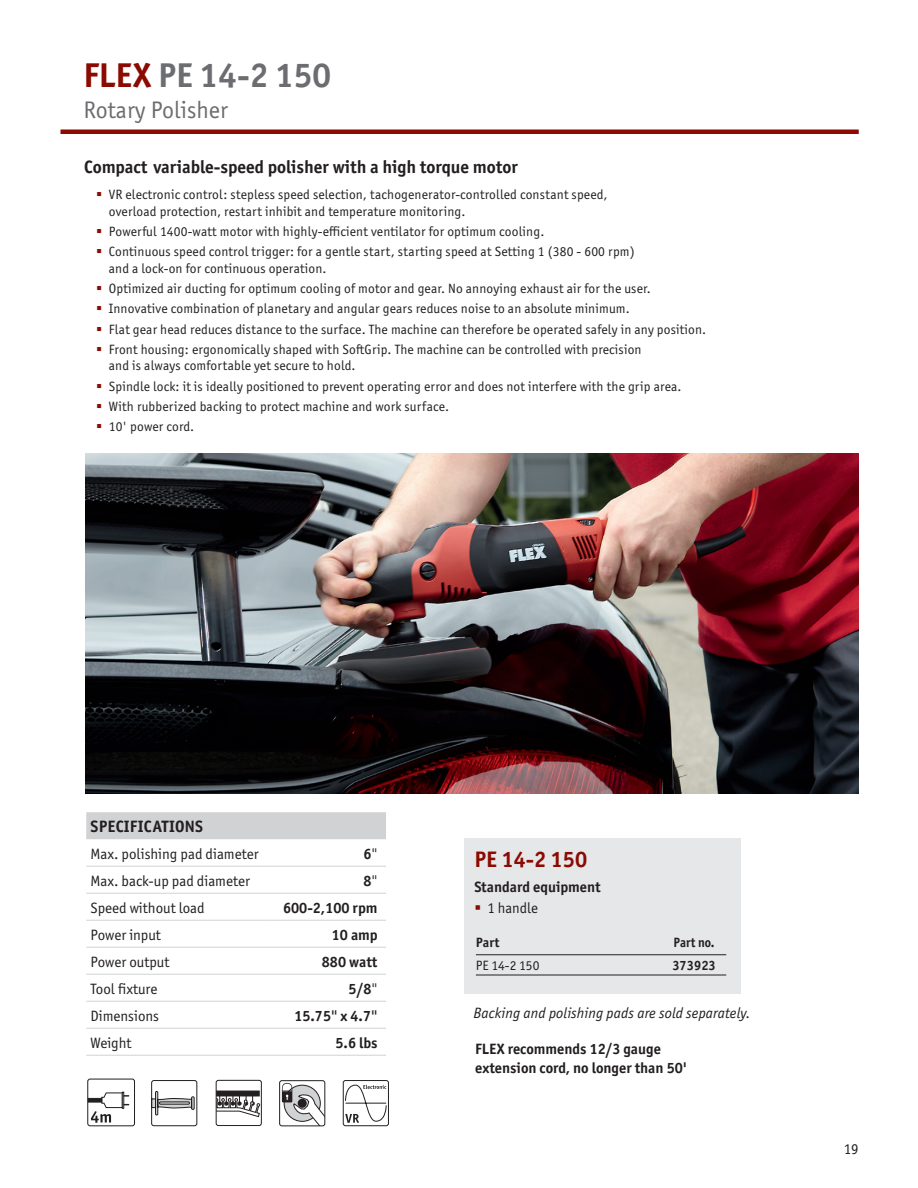
<style>
.page{position:relative;width:918px;height:1188px;background:#fff}
.page>*{position:absolute;margin:0;border:0;box-sizing:border-box;transform-origin:0 0}
.t1{font:700 34.5px "Officina Sans ITC Pro";color:#6c6d70}
.t2{font:24px "Officina Sans ITC Pro";color:#6c6d70}
.Produktbezeichnung{font:700 22.5px "Officina Sans ITC Pro";color:#8b0a02}
.ZAB_12pt{font:700 18px "Officina Sans ITC Pro";color:#231f20}
.t3{font:700 16.5px "Officina Sans ITC Pro";letter-spacing:.015em;color:#231f20}
.ZAB_8pt_rechtsbündig{font:700 15px/21px "Officina Sans ITC Pro";color:#231f20}
.ZAB_8pt{font:15px "Officina Sans ITC Pro";color:#231f20}
.Aufzaehlung_3mm_einz{font:italic 15px "Officina Sans ITC Pro";letter-spacing:.005em;color:#231f20}
.Aufzaehlung_3mm_einz-2{font:13.5px/16.5px "Officina Sans ITC Pro";letter-spacing:.01em;color:#231f20}
.Text{font:700 13.5px "Officina Sans ITC Pro";color:#231f20}
.Bestell-Nr{font:13.5px "Officina Sans ITC Pro";color:#231f20}
.Text-2{font:700 13.5px "Officina Sans ITC Pro";color:#231f20;scale:.93 1}
.s1{color:#8b0a02}
.s2{font-family:"Helvetica Neue LT Std";font-weight:400;font-stretch:condensed}
.s3{font-family:"Helvetica Neue LT Std";font-weight:500;font-stretch:condensed}
.s4{font-weight:400}
.s5{font-family:"Helvetica Neue LT Pro"}
</style>
<div class="page">
<img style="left:85px;top:453px;width:773px;height:341px">
<div style="left:87px;top:1079px;width:48px;height:47px;border:1px solid #231f20;border-radius:2px"></div>
<svg style="left:88px;top:1092px;width:41px;height:31px"></svg>
<svg style="left:151px;top:1080px;width:47px;height:47px"></svg>
<svg style="left:218px;top:1091px;width:42px;height:26px"></svg>
<div style="left:216px;top:1080px;width:46px;height:46px;border:1px solid #231f20;border-radius:2px"></div>
<div style="left:279px;top:1080px;width:46px;height:46px;border:1px solid #231f20;border-radius:2px"></div>
<svg style="left:282px;top:1083px;width:43px;height:43px"></svg>
<svg style="left:342px;top:1080px;width:47px;height:47px"></svg>
<div style="left:86px;top:812px;width:300px;height:27px;background:#d1d2d4"></div>
<hr style="left:86px;top:866px;width:182px;height:1px;background:#d1d2d4">
<hr style="left:268px;top:866px;width:118px;height:1px;background:#d1d2d4">
<hr style="left:86px;top:893px;width:182px;height:1px;background:#d1d2d4">
<hr style="left:268px;top:893px;width:118px;height:1px;background:#d1d2d4">
<hr style="left:86px;top:920px;width:182px;height:1px;background:#d1d2d4">
<hr style="left:268px;top:920px;width:118px;height:1px;background:#d1d2d4">
<hr style="left:86px;top:947px;width:182px;height:1px;background:#d1d2d4">
<hr style="left:268px;top:947px;width:118px;height:1px;background:#d1d2d4">
<hr style="left:86px;top:974px;width:182px;height:1px;background:#d1d2d4">
<hr style="left:268px;top:974px;width:118px;height:1px;background:#d1d2d4">
<hr style="left:86px;top:1001px;width:182px;height:1px;background:#d1d2d4">
<hr style="left:268px;top:1001px;width:118px;height:1px;background:#d1d2d4">
<hr style="left:86px;top:1028px;width:182px;height:1px;background:#d1d2d4">
<hr style="left:268px;top:1028px;width:118px;height:1px;background:#d1d2d4">
<hr style="left:86px;top:1055px;width:182px;height:1px;background:#d1d2d4">
<hr style="left:268px;top:1055px;width:118px;height:1px;background:#d1d2d4">
<hr style="left:60px;top:130px;width:799px;height:4px;background:#8b0a02">
<div style="left:464px;top:839px;width:277px;height:155px;background:#e6e7e9"></div>
<hr style="left:476px;top:955px;width:186px;height:1px;background:#231f20">
<hr style="left:662px;top:955px;width:64px;height:1px;background:#231f20">
<hr style="left:476px;top:975px;width:186px;height:1px;background:#231f20">
<hr style="left:662px;top:975px;width:64px;height:1px;background:#231f20">
<p class="t1" style="left:83px;top:53px;width:249px"><span class="s1">FLEX</span> PE 14-2 150</p>
<p class="t2" style="left:83px;top:96px;width:146px">Rotary Polisher</p>
<p class="ZAB_12pt" style="left:84px;top:156px;width:435px">Compact variable-speed polisher with a high torque motor</p>
<p class="Aufzaehlung_3mm_einz-2" style="left:109px;top:187px;width:500px">VR electronic control: stepless speed selection, tachogenerator-controlled constant speed, overload protection, restart inhibit and temperature monitoring.</p>
<p class="Aufzaehlung_3mm_einz-2" style="left:109px;top:223px;width:437px">Powerful 1400-watt motor with highly-efficient ventilator for optimum cooling.</p>
<p class="Aufzaehlung_3mm_einz-2" style="left:109px;top:244px;width:528px">Continuous speed control trigger: for a gentle start, starting speed at Setting 1 (380 - 600 rpm)</p>
<p class="Aufzaehlung_3mm_einz-2" style="left:109px;top:260px;width:219px">and a lock-on for continuous operation.</p>
<p class="Aufzaehlung_3mm_einz-2" style="left:109px;top:280px;width:543px">Optimized air ducting for optimum cooling of motor and gear. No annoying exhaust air for the user.</p>
<p class="Aufzaehlung_3mm_einz-2" style="left:109px;top:301px;width:522px">Innovative combination of planetary and angular gears reduces noise to an absolute minimum.</p>
<p class="Aufzaehlung_3mm_einz-2" style="left:109px;top:321px;width:599px">Flat gear head reduces distance to the surface. The machine can therefore be operated safely in any position.</p>
<p class="Aufzaehlung_3mm_einz-2" style="left:109px;top:341px;width:534px">Front housing: ergonomically shaped with SoftGrip. The machine can be controlled with precision and is always comfortable yet secure to hold.</p>
<p class="Aufzaehlung_3mm_einz-2" style="left:109px;top:378px;width:574px">Spindle lock: it is ideally positioned to prevent operating error and does not interfere with the grip area.</p>
<p class="Aufzaehlung_3mm_einz-2" style="left:109px;top:398px;width:342px">With rubberized backing to protect machine and work surface.</p>
<p class="Aufzaehlung_3mm_einz-2" style="left:109px;top:418px;width:87px">10' power cord.</p>
<p class="t3" style="left:90px;top:816px;width:114px">SPECIFICATIONS</p>
<p class="ZAB_8pt" style="left:90px;top:845px;width:170px">Max. polishing pad diameter</p>
<p class="ZAB_8pt_rechtsbündig" style="left:363px;top:843px;width:16px">6<span class="s2">"</span></p>
<p class="ZAB_8pt" style="left:90px;top:872px;width:161px">Max. back-up pad diameter</p>
<p class="ZAB_8pt_rechtsbündig" style="left:363px;top:870px;width:16px">8<span class="s2">"</span></p>
<p class="ZAB_8pt" style="left:90px;top:899px;width:116px">Speed without load</p>
<p class="ZAB_8pt_rechtsbündig" style="left:283px;top:897px;width:96px">600-2,100 rpm</p>
<p class="ZAB_8pt" style="left:90px;top:926px;width:72px">Power input</p>
<p class="ZAB_8pt_rechtsbündig" style="left:332px;top:924px;width:47px">10 amp</p>
<p class="ZAB_8pt" style="left:90px;top:953px;width:80px">Power output</p>
<p class="ZAB_8pt_rechtsbündig" style="left:322px;top:951px;width:57px">880 watt</p>
<p class="ZAB_8pt" style="left:90px;top:980px;width:68px">Tool fixture</p>
<p class="ZAB_8pt_rechtsbündig" style="left:349px;top:978px;width:30px">5/8<span class="s2">"</span></p>
<p class="ZAB_8pt" style="left:90px;top:1007px;width:70px">Dimensions</p>
<p class="ZAB_8pt_rechtsbündig" style="left:294px;top:1005px;width:85px">15.75<span class="s3">"</span> x 4.7<span class="s3">"</span></p>
<p class="ZAB_8pt" style="left:90px;top:1034px;width:43px">Weight</p>
<p class="ZAB_8pt_rechtsbündig" style="left:336px;top:1032px;width:43px">5.6 lbs</p>
<p class="Produktbezeichnung" style="left:475px;top:846px;width:114px">PE 14-2 150</p>
<p class="ZAB_8pt_rechtsbündig" style="left:487px;top:876px;width:115px;text-indent:-13px">Standard equipment<br><span class="s4">1 handle</span></p>
<p class="Text" style="left:476px;top:934px;width:25px">Part</p>
<p class="Text-2" style="left:674px;top:934px;width:46px">Part no.</p>
<p class="Bestell-Nr" style="left:476px;top:957px;width:65px">PE 14-2 150</p>
<p class="Text" style="left:672px;top:957px;width:45px">373923</p>
<p class="Aufzaehlung_3mm_einz" style="left:473px;top:1004px;width:279px">Backing and polishing pads are sold separately.</p>
<p class="ZAB_8pt_rechtsbündig" style="left:475px;top:1038px;width:187px">FLEX recommends 12/3 gauge</p>
<p class="ZAB_8pt_rechtsbündig" style="left:475px;top:1057px;width:213px">extension cord, no longer than 50<span class="s5">'</span></p>
<p class="ZAB_8pt" style="left:844px;top:1140px;width:16px">19</p>
</div>
